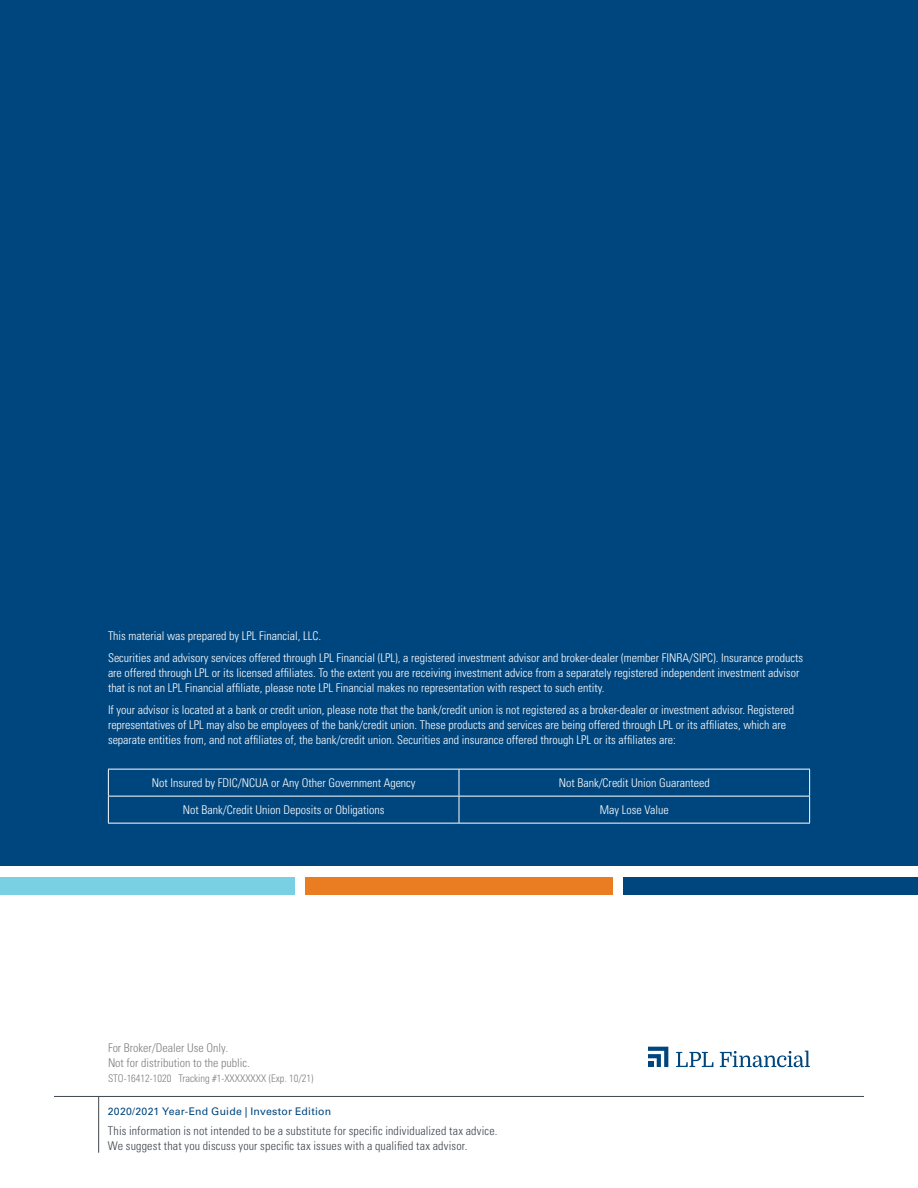
<style>
.page{position:relative;width:918px;height:1188px;background:#fff}
.page>*{position:absolute;margin:0;border:0;box-sizing:border-box;transform-origin:0 0}
.Disclosure{font:300 condensed 12px/15px "Univers LT Std";color:#fff}
.t1{font:300 condensed 12px/15px "Univers LT Std";letter-spacing:.015em;color:#3f464d}
.Disclosure-2{font:300 condensed 12px "Univers LT Std";color:#808083}
.Disclosure-3{font:300 condensed 10.5px "Univers LT Std";color:#808083}
.t2{font:10.5px "Univers LT Std";letter-spacing:.02em;color:#00467e}
</style>
<div class="page">
<div style="left:0;top:0;width:918px;height:865px;background:#00467e"></div>
<div style="left:0;top:877px;width:294px;height:18px;background:#78d0e2"></div>
<div style="left:305px;top:877px;width:308px;height:18px;background:#ea7d22"></div>
<div style="left:624px;top:877px;width:294px;height:18px;background:#00467e"></div>
<svg style="left:648px;top:1047px;width:20px;height:20px"></svg>
<svg style="left:676px;top:1052px;width:37px;height:15px"></svg>
<svg style="left:720px;top:1051px;width:90px;height:16px"></svg>
<hr style="left:108px;top:769px;width:351px;height:1px;background:#fff">
<hr style="left:459px;top:769px;width:351px;height:1px;background:#fff">
<hr style="left:108px;top:796px;width:351px;height:1px;background:#fff">
<svg style="left:108px;top:770px;width:1px;height:53px"></svg>
<hr style="left:459px;top:796px;width:351px;height:1px;background:#fff">
<svg style="left:459px;top:770px;width:1px;height:53px"></svg>
<svg style="left:809px;top:770px;width:1px;height:53px"></svg>
<hr style="left:108px;top:823px;width:351px;height:1px;background:#fff">
<hr style="left:459px;top:823px;width:351px;height:1px;background:#fff">
<hr style="left:98px;top:1096px;width:1px;height:57px;background:#3f464d">
<hr style="left:54px;top:1096px;width:810px;height:1px;background:#3f464d">
<p class="Disclosure" style="left:108px;top:629px;width:215px">This material was prepared by LPL Financial, LLC.</p>
<p class="Disclosure" style="left:108px;top:651px;width:697px">Securities and advisory services offered through LPL Financial (LPL), a registered investment advisor and broker-dealer (member FINRA/SIPC). Insurance products are offered through LPL or its licensed affiliates. To the extent you are receiving investment advice from a separately registered independent investment advisor that is not an LPL Financial affiliate, please note LPL Financial makes no representation with respect to such entity.</p>
<p class="Disclosure" style="left:108px;top:702px;width:688px">If your advisor is located at a bank or credit union, please note that the bank/credit union is not registered as a broker-dealer or investment advisor. Registered representatives of LPL may also be employees of the bank/credit union. These products and services are being offered through LPL or its affiliates, which are separate entities from, and not affiliates of, the bank/credit union. Securities and insurance offered through LPL or its affiliates are:</p>
<p class="Disclosure" style="left:152px;top:775px;width:265px">Not Insured by FDIC/NCUA or Any Other Government Agency</p>
<p class="Disclosure" style="left:559px;top:775px;width:153px">Not Bank/Credit Union Guaranteed</p>
<p class="Disclosure" style="left:183px;top:802px;width:203px">Not Bank/Credit Union Deposits or Obligations</p>
<p class="Disclosure" style="left:600px;top:802px;width:70px">May Lose Value</p>
<p class="Disclosure-2" style="left:108px;top:1041px;width:122px">For Broker/Dealer Use Only.</p>
<p class="Disclosure-2" style="left:108px;top:1056px;width:143px">Not for distribution to the public.</p>
<p class="Disclosure-3" style="left:108px;top:1072px;width:207px">STO-16412-1020 Tracking #1-XXXXXXXX (Exp. 10/21)</p>
<p class="t2" style="left:108px;top:1105px;width:225px">2020/2021 Year-End Guide | Investor Edition</p>
<p class="t1" style="left:108px;top:1124px;width:391px">This information is not intended to be a substitute for specific individualized tax advice.<br>We suggest that you discuss your specific tax issues with a qualified tax advisor.</p>
</div>
